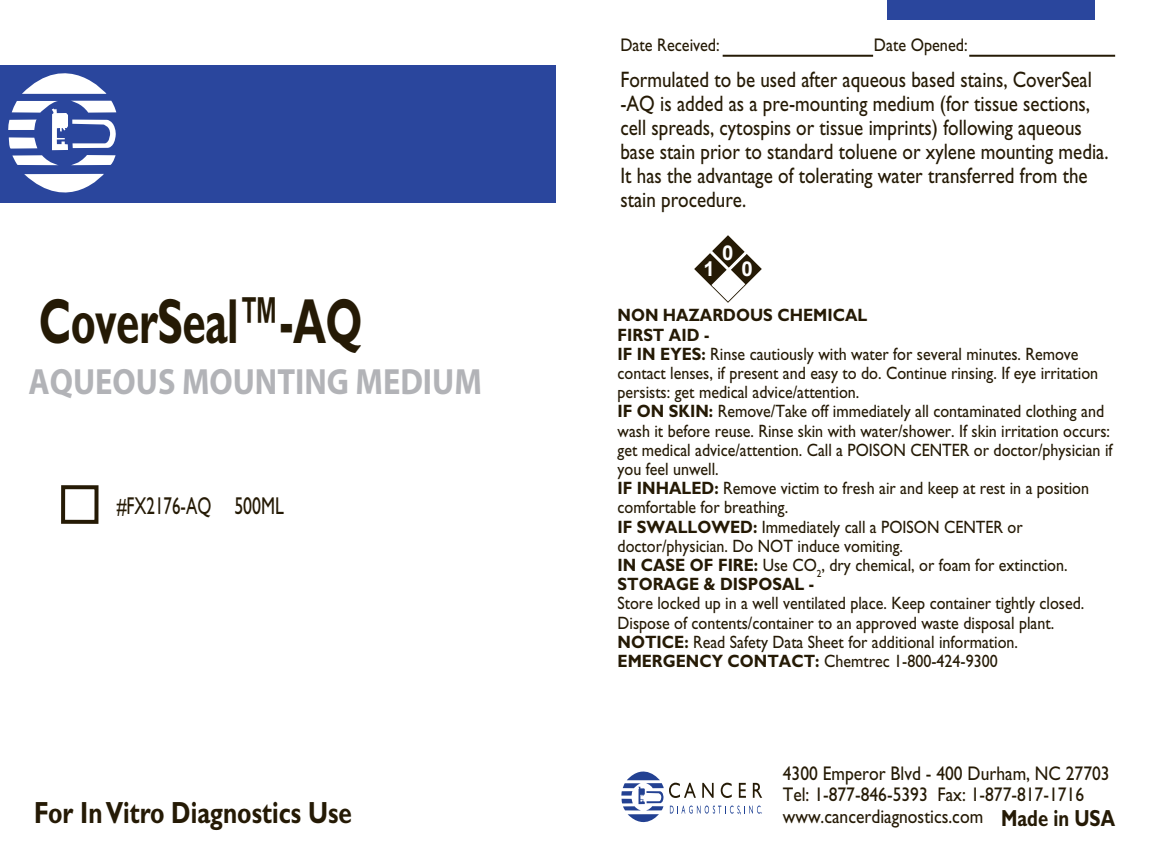
<style>
.page{position:relative;width:1152px;height:864px;background:#fff}
.page>*{position:absolute;margin:0;border:0;box-sizing:border-box;transform-origin:0 0}
.t1{font:700 64px "Gill Sans";letter-spacing:-.015em;color:#251a05;scale:.66 1}
.t2{font:700 36.8px "Myriad Pro";color:#b2b3b7;scale:.89 1}
.t3{font:700 30.8px "Gill Sans";color:#251a05;scale:.79 1}
.t4{font:24.4px "Gill Sans";color:#251a05;scale:.7 1}
.t5{font:22.4px/24px "Gill Sans";color:#251a05;scale:.85 1}
.t6{font:700 20.4px "Arial";color:#fff}
.t7{font:19.6px/21.2px "Gill Sans";color:#251a05;scale:.89 1}
.t8{font:18.4px "Gill Sans";color:#251a05;scale:.89 1}
.t9{font:18px/19.2px "Gill Sans";color:#251a05;scale:.89 1}
.s1{font-weight:700}
.s2{font-weight:700;font-size:23.2px}
</style>
<div class="page">
<svg style="left:621px;top:771px;width:141px;height:52px"></svg>
<div style="left:0;top:65px;width:556px;height:138px;background:#2a469d"></div>
<svg style="left:22px;top:73px;width:84px;height:21px"></svg>
<svg style="left:24px;top:174px;width:80px;height:19px"></svg>
<svg style="left:8px;top:101px;width:108px;height:64px"></svg>
<div style="left:887px;top:0;width:207px;height:19px;background:#2a469d"></div>
<svg style="left:694px;top:235px;width:68px;height:68px"></svg>
<div style="left:61px;top:485px;width:38px;height:39px;border:4px solid #251a05"></div>
<hr style="left:969px;top:55px;width:146px;height:2px;background:#251a05">
<hr style="left:723px;top:55px;width:150px;height:2px;background:#251a05">
<p class="t8" style="left:620px;top:34px;width:113px">Date Received:</p>
<p class="t8" style="left:874px;top:34px;width:107px">Date Opened:</p>
<p class="t5" style="left:620px;top:68px;width:576px">Formulated to be used after aqueous based stains, CoverSeal -AQ is added as a pre-mounting medium (for tissue sections, cell spreads, cytospins or tissue imprints) following aqueous base stain prior to standard toluene or xylene mounting media.<br>It has the advantage of tolerating water transferred from the stain procedure.</p>
<h1 class="t1" style="left:39px;top:283px;width:492px">CoverSeal™-AQ</h1>
<h2 class="t2" style="left:29px;top:357px;width:511px">AQUEOUS MOUNTING MEDIUM</h2>
<h3 class="t4" style="left:117px;top:491px;width:241px">#FX2176-AQ 500ML</h3>
<p class="t6" style="left:704px;top:255px;width:13px">1</p>
<p class="t6" style="left:722px;top:239px;width:13px">0</p>
<p class="t6" style="left:741px;top:255px;width:13px">0</p>
<p class="t9" style="left:618px;top:306px;width:558px"><span class="s1">NON HAZARDOUS CHEMICAL<br>FIRST AID -<br>IF IN EYES:</span> Rinse cautiously with water for several minutes. Remove contact lenses, if present and easy to do. Continue rinsing. If eye irritation persists: get medical advice/attention.<br><span class="s1">IF ON SKIN:</span> Remove/Take off immediately all contaminated clothing and wash it before reuse. Rinse skin with water/shower. If skin irritation occurs: get medical advice/attention. Call a POISON CENTER or doctor/physician if you feel unwell.<br><span class="s1">IF INHALED:</span> Remove victim to fresh air and keep at rest in a position comfortable for breathing.<br><span class="s1">IF SWALLOWED:</span> Immediately call a POISON CENTER or doctor/physician. Do NOT induce vomiting.<br><span class="s1">IN CASE OF FIRE:</span> Use CO<sub>2</sub>, dry chemical, or foam for extinction.<br><span class="s1">STORAGE &amp; DISPOSAL -</span></p>
<p class="t9" style="left:618px;top:594px;width:526px">Store locked up in a well ventilated place. Keep container tightly closed.<br>Dispose of contents/container to an approved waste disposal plant.<br><span class="s1">NOTICE:</span> Read Safety Data Sheet for additional information.<br><span class="s1">EMERGENCY CONTACT:</span> Chemtrec 1-800-424-9300</p>
<p class="t7" style="left:783px;top:763px;width:369px">4300 Emperor Blvd - 400 Durham, NC 27703<br>Tel: 1-877-846-5393 Fax: 1-877-817-1716</p>
<h3 class="t3" style="left:34px;top:794px;width:404px">For In Vitro Diagnostics Use</h3>
<p class="t7" style="left:783px;top:806px;width:375px">www.cancerdiagnostics.com <span class="s2">Made in USA</span></p>
</div>
